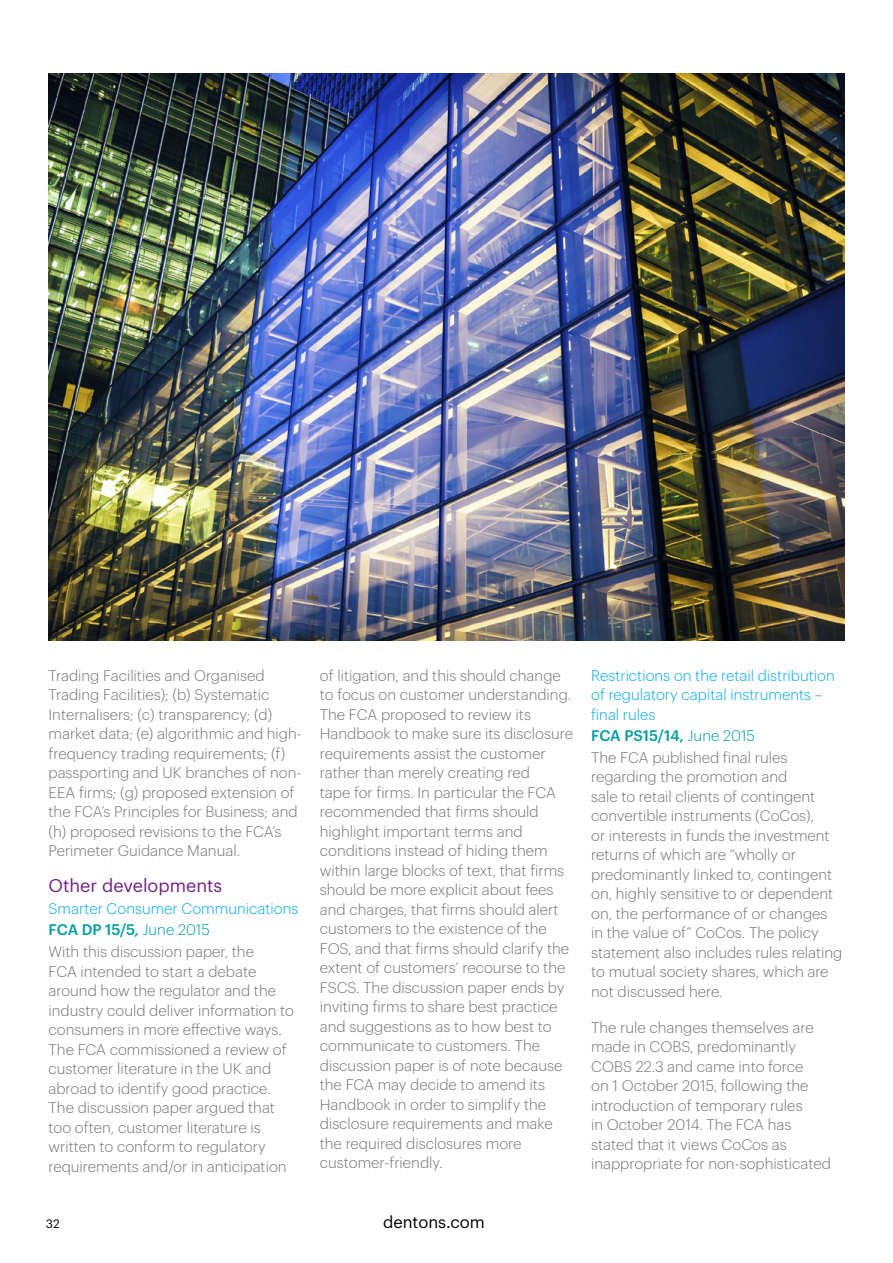
<style>
.page{position:relative;width:893px;height:1263px;background:#fff}
.page>*{position:absolute;margin:0;border:0;box-sizing:border-box;transform-origin:0 0}
.t1{font:18px "Dentons Sans";color:#702283}
.t2{font:16.5px "Dentons Sans";color:#000}
.t3{font:300 15px/19.5px "Dentons Sans";color:#717376}
.t4{font:300 15px/21.6px "Dentons Sans";color:#00a9e8}
.t5{font:12px "Dentons Sans";color:#000}
.s1{font-weight:500;color:#009ca1}
.s2{color:#009ca1}
.s3{color:#717376}
</style>
<div class="page">
<img style="left:49px;top:73px;width:795px;height:567px">
<p class="t3" style="left:49px;top:664px;width:255px">Trading Facilities and Organised Trading Facilities); (b) Systematic Internalisers; (c) transparency; (d) market data; (e) algorithmic and high&shy;frequency trading requirements; (f) passporting and UK branches of non-EEA firms; (g) proposed extension of the FCA’s Principles for Business; and (h) proposed revisions to the FCA’s Perimeter Guidance Manual.</p>
<p class="t1" style="left:49px;top:872px;width:175px">Other developments</p>
<p class="t4" style="left:49px;top:896px;width:251px">Smarter Consumer Communications<br><span class="s1">FCA DP 15/5,</span> <span class="s2">June 2015<br></span><span class="s3">With this discussion paper, the</span></p>
<p class="t3" style="left:49px;top:960px;width:247px">FCA intended to start a debate around how the regulator and the industry could deliver information to consumers in more effective ways.<br>The FCA commissioned a review of customer literature in the UK and abroad to identify good practice.<br>The discussion paper argued that too often, customer literature is written to conform to regulatory requirements and/or in anticipation</p>
<p class="t3" style="left:320px;top:664px;width:255px">of litigation, and this should change to focus on customer understanding.<br>The FCA proposed to review its Handbook to make sure its disclosure requirements assist the customer rather than merely creating red<br>tape for firms. In particular the FCA recommended that firms should highlight important terms and conditions instead of hiding them within large blocks of text, that firms should be more explicit about fees and charges, that firms should alert customers to the existence of the FOS, and that firms should clarify the extent of customers’ recourse to the FSCS. The discussion paper ends by inviting firms to share best practice and suggestions as to how best to communicate to customers. The discussion paper is of note because the FCA may decide to amend its Handbook in order to simplify the disclosure requirements and make the required disclosures more customer-friendly.</p>
<p class="t4" style="left:591px;top:664px;width:245px;line-height:19.5px">Restrictions on the retail distribution of regulatory capital instruments – final rules</p>
<p class="t3" style="left:591px;top:724px;width:198px;line-height:21.6px"><span class="s1">FCA PS15/14,</span> <span class="s2">June 2015<br></span>The FCA published final rules</p>
<p class="t3" style="left:591px;top:766px;width:253px">regarding the promotion and<br>sale to retail clients of contingent convertible instruments (CoCos),<br>or interests in funds the investment returns of which are “wholly or predominantly linked to, contingent on, highly sensitive to or dependent on, the performance of or changes in the value of” CoCos. The policy statement also includes rules relating to mutual society shares, which are not discussed here.</p>
<p class="t3" style="left:591px;top:1016px;width:241px">The rule changes themselves are made in COBS, predominantly<br>COBS 22.3 and came into force<br>on 1 October 2015, following the introduction of temporary rules<br>in October 2014. The FCA has stated that it views CoCos as inappropriate for non-sophisticated</p>
<p class="t5" style="left:46px;top:1214px;width:15px">32</p>
<p class="t2" style="left:383px;top:1209px;width:103px">dentons.com</p>
</div>
